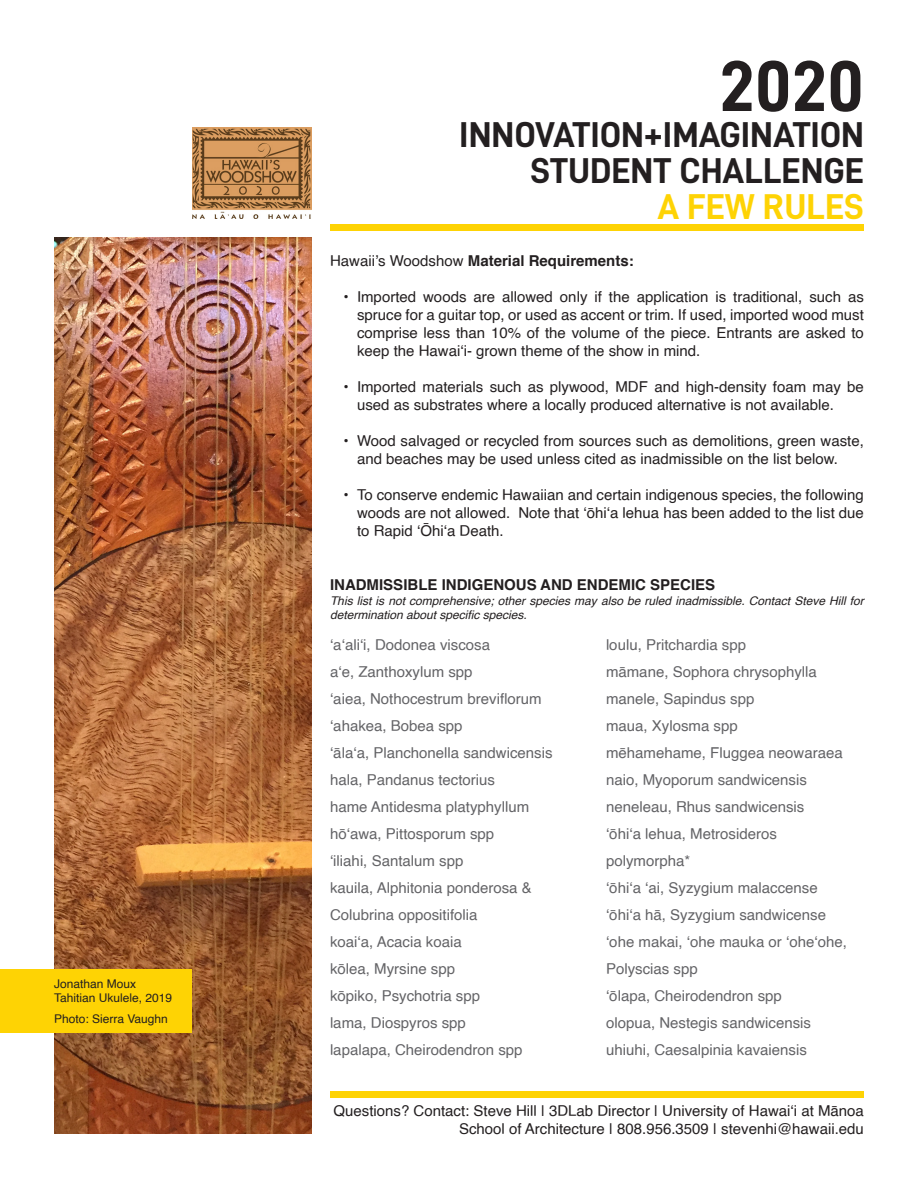
<style>
.page{position:relative;width:918px;height:1188px;background:#fff}
.page>*{position:absolute;margin:0;border:0;box-sizing:border-box;transform-origin:0 0}
.t1{font:72px "D DIN Bold";color:#231f20}
.t2{font:36px "D DIN Bold";color:#231f20}
.t3{font:36px "D DIN Bold";color:#fed304}
.t4{font:15px/18px "Helvetica";color:#231f20;text-align:justify}
.t5{font:15px/27px "Helvetica";color:#636366}
.t6{font:700 15px "Helvetica";color:#231f20}
.t7{font:italic 12px/14.4px "Helvetica";color:#231f20}
.t8{font:12px "Helvetica";color:#231f20}
.s1{font-weight:400}
</style>
<div class="page">
<img style="left:192px;top:128px;width:120px;height:91px">
<img style="left:54px;top:237px;width:258px;height:897px">
<div style="left:330px;top:225px;width:534px;height:6px;background:#fed304"></div>
<div style="left:330px;top:1091px;width:534px;height:7px;background:#fed304"></div>
<div style="left:0;top:969px;width:192px;height:64px;background:#fed304"></div>
<p class="t8" style="left:54px;top:974px;width:84px">Jonathan Moux</p>
<p class="t8" style="left:54px;top:989px;width:120px">Tahitian Ukulele, 2019</p>
<p class="t8" style="left:54px;top:1010px;width:115px">Photo: Sierra Vaughn</p>
<p class="t1" style="left:719px;top:46px;width:146px">2020</p>
<p class="t2" style="left:459px;top:115px;width:406px">INNOVATION+IMAGINATION</p>
<p class="t2" style="left:531px;top:151px;width:335px">STUDENT CHALLENGE</p>
<p class="t3" style="left:658px;top:187px;width:208px">A FEW RULES</p>
<p class="t6" style="left:330px;top:249px;width:305px"><span class="s1">Hawaii’s Woodshow</span> Material Requirements:</p>
<p class="t4" style="left:357px;top:288px;width:509px;text-indent:-14px">• Imported woods are allowed only if the application is traditional, such as spruce for a guitar top, or used as accent or trim. If used, imported wood must comprise less than 10% of the volume of the piece. Entrants are asked to keep the Hawaiʻi- grown theme of the show in mind.</p>
<p class="t4" style="left:357px;top:378px;width:508px;text-indent:-14px">• Imported materials such as plywood, MDF and high-density foam may be used as substrates where a locally produced alternative is not available.</p>
<p class="t4" style="left:357px;top:432px;width:509px;text-indent:-14px">• Wood salvaged or recycled from sources such as demolitions, green waste, and beaches may be used unless cited as inadmissible on the list below.</p>
<p class="t4" style="left:357px;top:486px;width:508px;text-indent:-14px">• To conserve endemic Hawaiian and certain indigenous species, the following woods are not allowed. Note that ‘ōhi‘a lehua has been added to the list due to Rapid ‘Ōhi‘a Death.</p>
<p class="t6" style="left:330px;top:573px;width:387px">INADMISSIBLE INDIGENOUS AND ENDEMIC SPECIES</p>
<p class="t7" style="left:330px;top:594px;width:535px">This list is not comprehensive; other species may also be ruled inadmissible. Contact Steve Hill for determination about specific species.</p>
<p class="t5" style="left:330px;top:631px;width:162px">‘a‘ali‘i, Dodonea viscosa</p>
<p class="t5" style="left:330px;top:658px;width:144px">aʻe, Zanthoxylum spp</p>
<p class="t5" style="left:330px;top:685px;width:213px">ʻaiea, Nothocestrum breviflorum</p>
<p class="t5" style="left:330px;top:712px;width:134px">ʻahakea, Bobea spp</p>
<p class="t5" style="left:330px;top:739px;width:224px">‘āla‘a, Planchonella sandwicensis</p>
<p class="t5" style="left:330px;top:766px;width:167px">hala, Pandanus tectorius</p>
<p class="t5" style="left:330px;top:793px;width:201px">hame Antidesma platyphyllum</p>
<p class="t5" style="left:330px;top:820px;width:166px">hō‘awa, Pittosporum spp</p>
<p class="t5" style="left:330px;top:847px;width:135px">‘iliahi, Santalum spp</p>
<p class="t5" style="left:330px;top:874px;width:203px">kauila, Alphitonia ponderosa &amp;<br>Colubrina oppositifolia</p>
<p class="t5" style="left:330px;top:928px;width:133px">koai‘a, Acacia koaia</p>
<p class="t5" style="left:330px;top:955px;width:127px">kōlea, Myrsine spp</p>
<p class="t5" style="left:330px;top:982px;width:152px">kōpiko, Psychotria spp</p>
<p class="t5" style="left:330px;top:1009px;width:137px">lama, Diospyros spp</p>
<p class="t5" style="left:330px;top:1036px;width:194px">lapalapa, Cheirodendron spp</p>
<p class="t5" style="left:606px;top:631px;width:142px">loulu, Pritchardia spp</p>
<p class="t5" style="left:606px;top:658px;width:212px">māmane, Sophora chrysophylla</p>
<p class="t5" style="left:606px;top:685px;width:150px">manele, Sapindus spp</p>
<p class="t5" style="left:606px;top:712px;width:133px">maua, Xylosma spp</p>
<p class="t5" style="left:606px;top:739px;width:238px">mēhamehame, Fluggea neowaraea</p>
<p class="t5" style="left:606px;top:766px;width:202px">naio, Myoporum sandwicensis</p>
<p class="t5" style="left:606px;top:793px;width:200px">neneleau, Rhus sandwicensis</p>
<p class="t5" style="left:606px;top:820px;width:172px">‘ōhi‘a lehua, Metrosideros polymorpha*</p>
<p class="t5" style="left:606px;top:874px;width:213px">‘ōhi‘a ‘ai, Syzygium malaccense</p>
<p class="t5" style="left:606px;top:901px;width:222px">‘ōhi‘a hā, Syzygium sandwicense</p>
<p class="t5" style="left:606px;top:928px;width:242px">‘ohe makai, ‘ohe mauka or ‘ohe‘ohe,<br>Polyscias spp</p>
<p class="t5" style="left:606px;top:982px;width:177px">‘ōlapa, Cheirodendron spp</p>
<p class="t5" style="left:606px;top:1009px;width:207px">olopua, Nestegis sandwicensis</p>
<p class="t5" style="left:606px;top:1036px;width:202px">uhiuhi, Caesalpinia kavaiensis</p>
<p class="t4" style="left:333px;top:1102px;width:532px;text-align:right">Questions? Contact: Steve Hill | 3DLab Director | University of Hawaiʻi at Mānoa<br>School of Architecture | 808.956.3509 | stevenhi@hawaii.edu</p>
</div>
